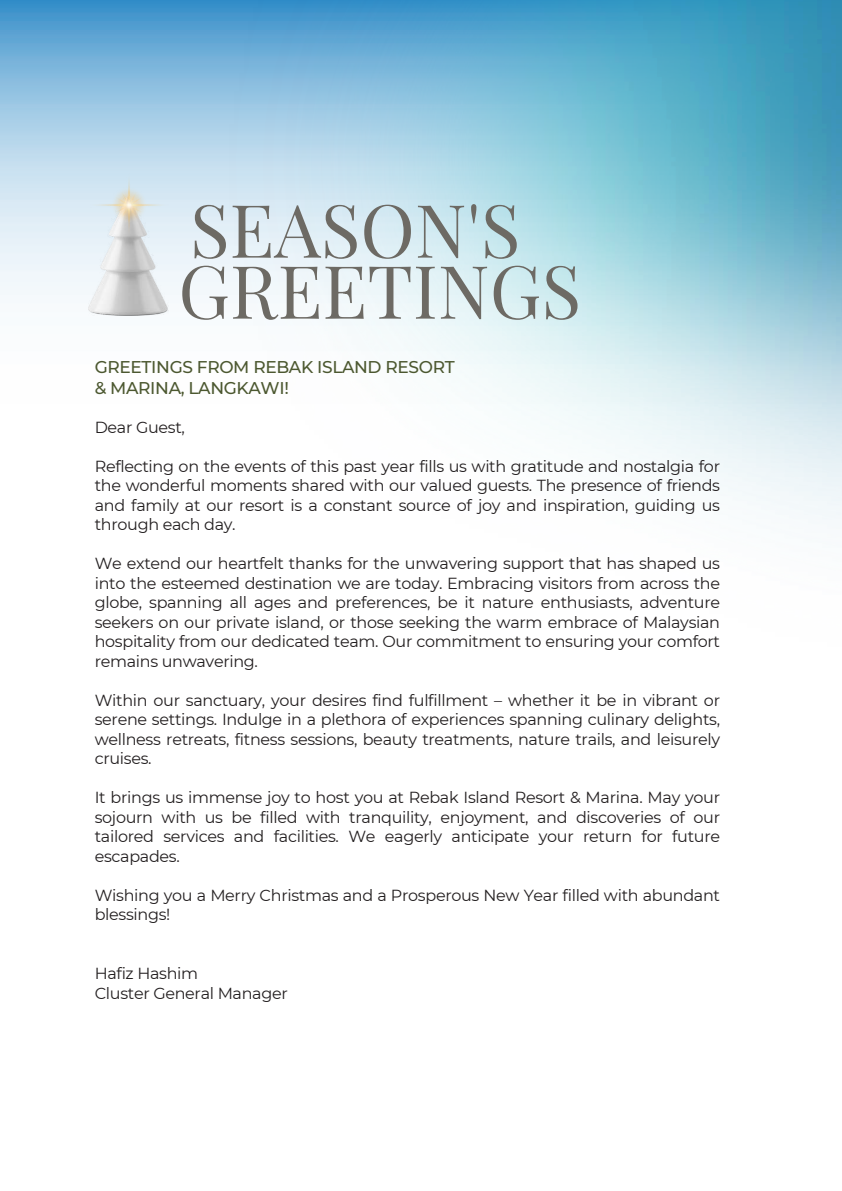
<style>
.page{position:relative;width:842px;height:1191px;background:#fff}
.page>*{position:absolute;margin:0;border:0;box-sizing:border-box;transform-origin:0 0}
.t1{font:73.5px "Playfair Display";color:#6d6a64}
.t2{font:500 17px/21px "Montserrat";letter-spacing:-.02em;color:#4c5830}
.t3{font:16px/19.5px "Montserrat";letter-spacing:-.02em;color:#231f20;text-align:justify}
</style>
<div class="page">
<img style="left:0;top:0;width:229px;height:316px">
<img style="left:229px;top:0;width:613px;height:520px">
<img style="left:88px;top:196px;width:83px;height:119px">
<img style="left:88px;top:173px;width:82px;height:64px">
<h1 class="t1" style="left:190px;top:178px;width:332px">SEASON'S</h1>
<h1 class="t1" style="left:178px;top:239px;width:404px">GREETINGS</h1>
<p class="t2" style="left:95px;top:356px;width:361px">GREETINGS FROM REBAK ISLAND RESORT &amp; MARINA, LANGKAWI!</p>
<p class="t3" style="left:95px;top:417px;width:92px">Dear Guest,</p>
<p class="t3" style="left:95px;top:456px;width:627px">Reflecting on the events of this past year fills us with gratitude and nostalgia for the wonderful moments shared with our valued guests. The presence of friends and family at our resort is a constant source of joy and inspiration, guiding us through each day.</p>
<p class="t3" style="left:95px;top:553px;width:627px">We extend our heartfelt thanks for the unwavering support that has shaped us into the esteemed destination we are today. Embracing visitors from across the globe, spanning all ages and preferences, be it nature enthusiasts, adventure seekers on our private island, or those seeking the warm embrace of Malaysian hospitality from our dedicated team. Our commitment to ensuring your comfort remains unwavering.</p>
<p class="t3" style="left:95px;top:690px;width:627px">Within our sanctuary, your desires find fulfillment – whether it be in vibrant or serene settings. Indulge in a plethora of experiences spanning culinary delights, wellness retreats, fitness sessions, beauty treatments, nature trails, and leisurely cruises.</p>
<p class="t3" style="left:95px;top:787px;width:627px">It brings us immense joy to host you at Rebak Island Resort &amp; Marina. May your sojourn with us be filled with tranquility, enjoyment, and discoveries of our tailored services and facilities. We eagerly anticipate your return for future escapades.</p>
<p class="t3" style="left:95px;top:885px;width:627px">Wishing you a Merry Christmas and a Prosperous New Year filled with abundant blessings!</p>
<p class="t3" style="left:95px;top:963px;width:195px">Hafiz Hashim<br>Cluster General Manager</p>
</div>
